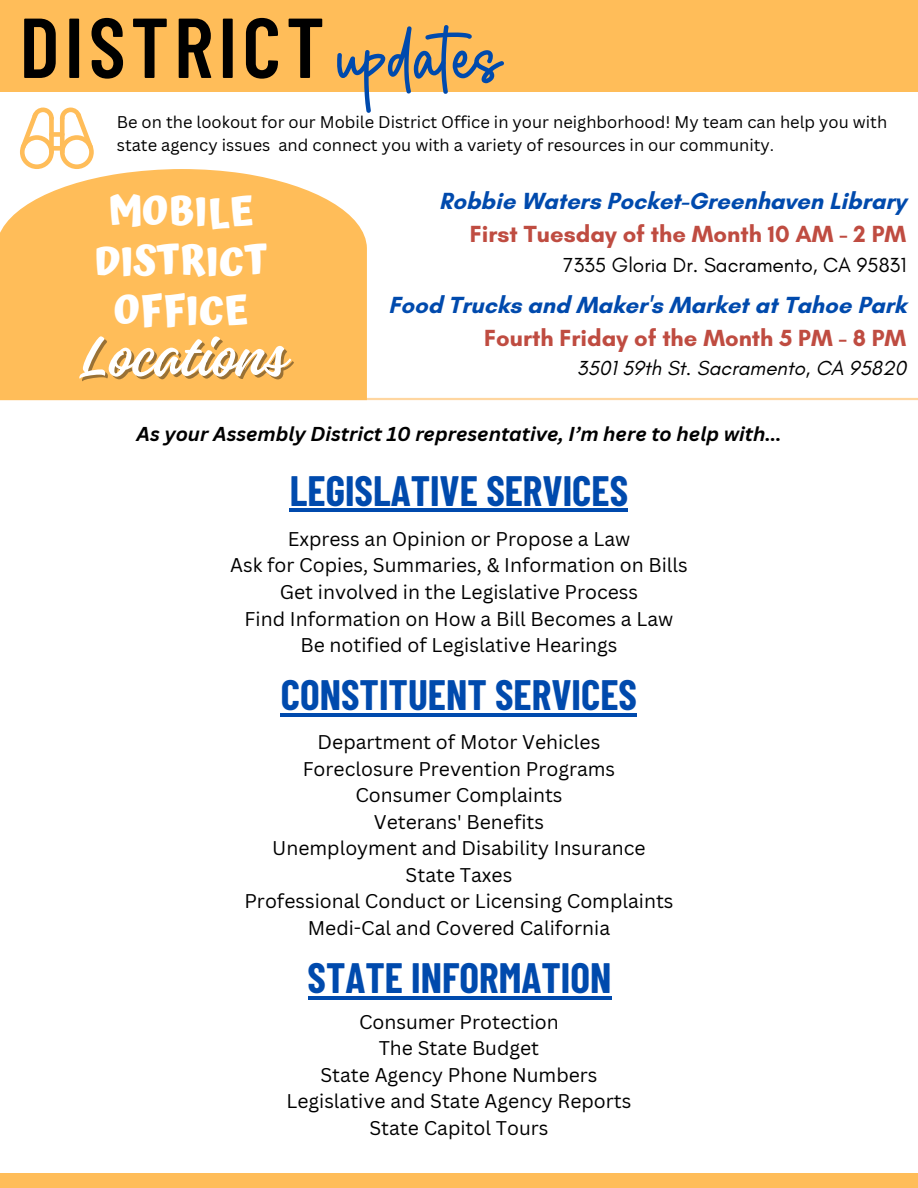
<style>
.page{position:relative;width:918px;height:1188px;background:#fff}
.page>*{position:absolute;margin:0;border:0;box-sizing:border-box;transform-origin:0 0}
.t1{font:600 84.75px "Barlow Condensed";letter-spacing:.06em;color:#000}
.t2{font:60.3px "Gladiola";color:#fff}
.t3{font:700 41.55px "Barlow Condensed";color:#004aad}
.t4{font:700 40.35px/49.3px "Atma";color:#fff;text-align:center}
.t5{font:700 23.85px/32.7px "Glacial Indifference";color:#004aad;text-align:right}
.t6{font:20.7px "Glacial Indifference";color:#000}
.t7{font:italic 20.7px "Glacial Indifference";color:#000}
.t8{font:italic 700 19.65px "Canva Sans";color:#000}
.t9{font:19.35px/26.5px "Canva Sans";color:#000;text-align:center}
.t10{font:16.5px/22.5px "Canva Sans";color:#000}
.s1{font-family:"Pink Bloom";font-weight:400;font-size:87px;color:#004aad}
.s2{color:#bf4c41}
</style>
<div class="page">
<div style="left:0;top:0;width:918px;height:92px;background:#ffbd59"></div>
<div style="left:0;top:1174px;width:918px;height:14px;background:#ffbd59"></div>
<hr style="left:0;top:398px;width:918px;height:2px;background:#ffd6a0">
<svg style="left:20px;top:108px;width:34px;height:61px"></svg>
<svg style="left:60px;top:108px;width:34px;height:61px"></svg>
<div style="left:49px;top:146px;width:16px;height:5px;background:#ffbd59;border-radius:2px"></div>
<div style="left:49px;top:132px;width:16px;height:5px;background:#ffbd59;border-radius:2px"></div>
<hr style="left:281px;top:713px;width:356px;height:4px;background:#004aad">
<hr style="left:308px;top:996px;width:303px;height:4px;background:#004aad">
<hr style="left:290px;top:508px;width:338px;height:4px;background:#004aad">
<svg style="left:0;top:169px;width:367px;height:231px;background:#ffc164"></svg>
<h1 class="t1" style="left:20px;top:-7px;width:482px">DISTRICT<span class="s1">updates</span></h1>
<p class="t10" style="left:117px;top:111px;width:772px">Be on the lookout for our Mobile District Office in your neighborhood! My team can help you with state agency issues and connect you with a variety of resources in our community.</p>
<p class="t4" style="left:95px;top:187px;width:174px">MOBILE<br>DISTRICT<br>OFFICE</p>
<h3 class="t2" style="left:79px;top:311px;width:206px">Locations</h3>
<p class="t5" style="left:439px;top:185px;width:469px">Robbie Waters Pocket-Greenhaven Library<br><span class="s2">First Tuesday of the Month 10 AM - 2 PM</span></p>
<p class="t6" style="left:563px;top:253px;width:345px">7335 Gloria Dr. Sacramento, CA 95831</p>
<h3 class="t5" style="left:389px;top:289px;width:519px">Food Trucks and Maker's Market at Tahoe Park<br><span class="s2">Fourth Friday of the Month 5 PM - 8 PM</span></h3>
<h3 class="t7" style="left:577px;top:356px;width:331px">3501 59th St. Sacramento, CA 95820</h3>
<p class="t8" style="left:136px;top:420px;width:647px">As your Assembly District 10 representative, I’m here to help with...</p>
<h3 class="t3" style="left:290px;top:464px;width:340px">LEGISLATIVE SERVICES</h3>
<h5 class="t9" style="left:230px;top:525px;width:459px">Express an Opinion or Propose a Law<br>Ask for Copies, Summaries, &amp; Information on Bills Get involved in the Legislative Process<br>Find Information on How a Bill Becomes a Law Be notified of Legislative Hearings</h5>
<h3 class="t3" style="left:281px;top:669px;width:358px">CONSTITUENT SERVICES</h3>
<h2 class="t9" style="left:244px;top:728px;width:431px">Department of Motor Vehicles<br>Foreclosure Prevention Programs<br>Consumer Complaints<br>Veterans' Benefits<br>Unemployment and Disability Insurance<br>State Taxes<br>Professional Conduct or Licensing Complaints<br>Medi-Cal and Covered California</h2>
<h4 class="t3" style="left:308px;top:952px;width:305px">STATE INFORMATION</h4>
<h4 class="t9" style="left:287px;top:1008px;width:346px">Consumer Protection<br>The State Budget<br>State Agency Phone Numbers<br>Legislative and State Agency Reports<br>State Capitol Tours</h4>
</div>
